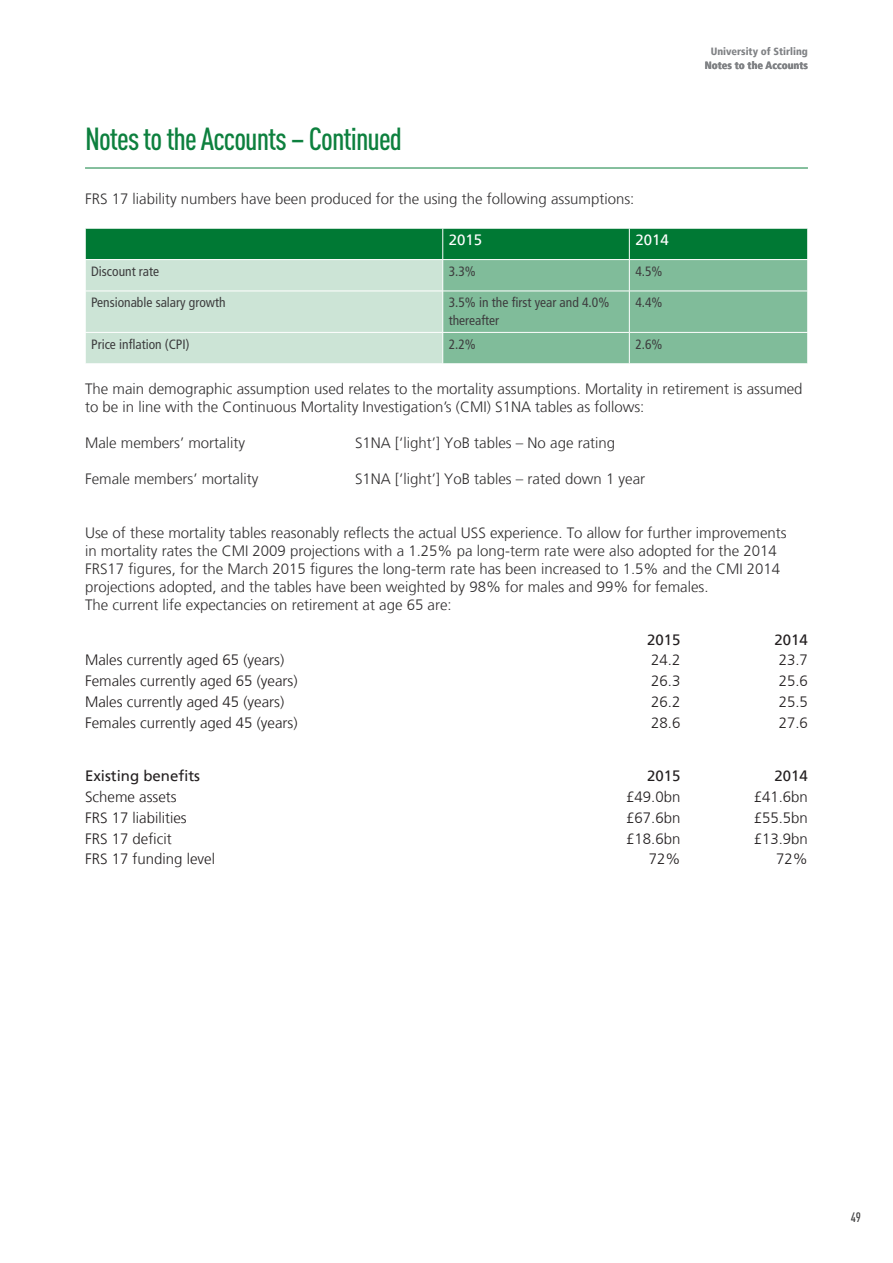
<style>
.page{position:relative;width:893px;height:1263px;background:#fff}
.page>*{position:absolute;margin:0;border:0;box-sizing:border-box;transform-origin:0 0}
.Heading{font:500 31.5px "DIN Cond";letter-spacing:-.03em;color:#0d803e}
.body{font:300 15px/18px "Frutiger LT";color:#312f30}
.New_2col_table{font:300 15px "Frutiger LT";color:#231f20}
.New_2col_table-2{font:15px "Frutiger LT";color:#231f20}
.table_Heading{font:15px "Frutiger LT";color:#fff}
.Table_text{font:condensed 13.5px/18px "Frutiger LT";color:#3e3e3f}
.t1{font:500 13.5px "DIN Cond";color:#3e3e3f}
.Header1{font:900 condensed 10.5px "Frutiger LT";color:#808285}
</style>
<div class="page">
<hr style="left:85px;top:168px;width:723px;height:1px;background:#0d803e">
<svg style="left:86px;top:229px;width:721px;height:134px;background:#80bc9a"></svg>
<hr style="left:442px;top:228px;width:1px;height:31px;background:#fff">
<hr style="left:629px;top:228px;width:1px;height:31px;background:#fff">
<hr style="left:85px;top:259px;width:358px;height:1px;background:#fff">
<hr style="left:443px;top:259px;width:186px;height:1px;background:#fff">
<hr style="left:442px;top:260px;width:1px;height:31px;background:#fff">
<hr style="left:629px;top:259px;width:179px;height:1px;background:#fff">
<hr style="left:629px;top:260px;width:1px;height:31px;background:#fff">
<hr style="left:85px;top:291px;width:358px;height:1px;background:#fff">
<hr style="left:443px;top:291px;width:186px;height:1px;background:#fff">
<hr style="left:442px;top:291px;width:1px;height:41px;background:#fff">
<hr style="left:629px;top:291px;width:179px;height:1px;background:#fff">
<hr style="left:629px;top:291px;width:1px;height:41px;background:#fff">
<hr style="left:85px;top:332px;width:358px;height:1px;background:#fff">
<hr style="left:443px;top:332px;width:186px;height:1px;background:#fff">
<hr style="left:442px;top:333px;width:1px;height:31px;background:#fff">
<hr style="left:629px;top:332px;width:179px;height:1px;background:#fff">
<hr style="left:629px;top:333px;width:1px;height:31px;background:#fff">
<p class="Header1" style="left:711px;top:45px;width:99px">University of Stirling</p>
<p class="Heading" style="left:85px;top:120px;width:318px">Notes to the Accounts – Continued</p>
<p class="Header1" style="left:705px;top:59px;width:105px">Notes to the Accounts</p>
<p class="body" style="left:85px;top:190px;width:551px">FRS 17 liability numbers have been produced for the using the following assumptions:</p>
<p class="table_Heading" style="left:449px;top:231px;width:35px">2015</p>
<p class="table_Heading" style="left:635px;top:231px;width:35px">2014</p>
<p class="Table_text" style="left:91px;top:262px;width:69px">Discount rate</p>
<p class="Table_text" style="left:449px;top:262px;width:29px">3.3%</p>
<p class="Table_text" style="left:635px;top:262px;width:29px">4.5%</p>
<p class="Table_text" style="left:91px;top:293px;width:136px">Pensionable salary growth</p>
<p class="Table_text" style="left:449px;top:293px;width:162px">3.5% in the first year and 4.0% thereafter</p>
<p class="Table_text" style="left:635px;top:293px;width:29px">4.4%</p>
<p class="Table_text" style="left:91px;top:335px;width:100px">Price inflation (CPI)</p>
<p class="Table_text" style="left:449px;top:335px;width:29px">2.2%</p>
<p class="Table_text" style="left:635px;top:335px;width:29px">2.6%</p>
<p class="body" style="left:85px;top:380px;width:719px">The main demographic assumption used relates to the mortality assumptions. Mortality in retirement is assumed to be in line with the Continuous Mortality Investigation’s (CMI) S1NA tables as follows:</p>
<p class="body" style="left:85px;top:434px;width:161px">Male members’ mortality</p>
<p class="body" style="left:355px;top:434px;width:262px">S1NA [‘light’] YoB tables – No age rating</p>
<p class="body" style="left:85px;top:470px;width:175px">Female members’ mortality</p>
<p class="body" style="left:355px;top:470px;width:292px">S1NA [‘light’] YoB tables – rated down 1 year</p>
<p class="body" style="left:85px;top:524px;width:703px">Use of these mortality tables reasonably reflects the actual USS experience. To allow for further improvements in mortality rates the CMI 2009 projections with a 1.25% pa long-term rate were also adopted for the 2014<br>FRS17 figures, for the March 2015 figures the long-term rate has been increased to 1.5% and the CMI 2014 projections adopted, and the tables have been weighted by 98% for males and 99% for females.</p>
<p class="body" style="left:85px;top:596px;width:368px">The current life expectancies on retirement at age 65 are:</p>
<p class="New_2col_table-2" style="left:647px;top:630px;width:35px">2015</p>
<p class="New_2col_table-2" style="left:775px;top:630px;width:35px">2014</p>
<p class="New_2col_table" style="left:85px;top:652px;width:201px">Males currently aged 65 (years)</p>
<p class="New_2col_table" style="left:651px;top:652px;width:31px">24.2</p>
<p class="New_2col_table" style="left:779px;top:652px;width:31px">23.7</p>
<p class="New_2col_table" style="left:85px;top:672px;width:214px">Females currently aged 65 (years)</p>
<p class="New_2col_table" style="left:651px;top:672px;width:31px">26.3</p>
<p class="New_2col_table" style="left:779px;top:672px;width:31px">25.6</p>
<p class="New_2col_table" style="left:85px;top:693px;width:201px">Males currently aged 45 (years)</p>
<p class="New_2col_table" style="left:651px;top:693px;width:31px">26.2</p>
<p class="New_2col_table" style="left:779px;top:693px;width:31px">25.5</p>
<p class="New_2col_table" style="left:85px;top:714px;width:214px">Females currently aged 45 (years)</p>
<p class="New_2col_table" style="left:651px;top:714px;width:31px">28.6</p>
<p class="New_2col_table" style="left:779px;top:714px;width:31px">27.6</p>
<p class="New_2col_table-2" style="left:85px;top:767px;width:117px">Existing benefits</p>
<p class="New_2col_table-2" style="left:647px;top:767px;width:35px">2015</p>
<p class="New_2col_table-2" style="left:775px;top:767px;width:35px">2014</p>
<p class="New_2col_table" style="left:85px;top:788px;width:93px">Scheme assets</p>
<p class="New_2col_table" style="left:626px;top:788px;width:56px">£49.0bn</p>
<p class="New_2col_table" style="left:754px;top:788px;width:56px">£41.6bn</p>
<p class="New_2col_table" style="left:85px;top:809px;width:103px">FRS 17 liabilities</p>
<p class="New_2col_table" style="left:626px;top:809px;width:56px">£67.6bn</p>
<p class="New_2col_table" style="left:754px;top:809px;width:56px">£55.5bn</p>
<p class="New_2col_table" style="left:85px;top:830px;width:88px">FRS 17 deficit</p>
<p class="New_2col_table" style="left:626px;top:830px;width:56px">£18.6bn</p>
<p class="New_2col_table" style="left:754px;top:830px;width:56px">£13.9bn</p>
<p class="New_2col_table" style="left:85px;top:851px;width:132px">FRS 17 funding level</p>
<p class="New_2col_table" style="left:649px;top:851px;width:33px">72%</p>
<p class="New_2col_table" style="left:776px;top:851px;width:33px">72%</p>
<p class="t1" style="left:851px;top:1209px;width:12px">49</p>
</div>
